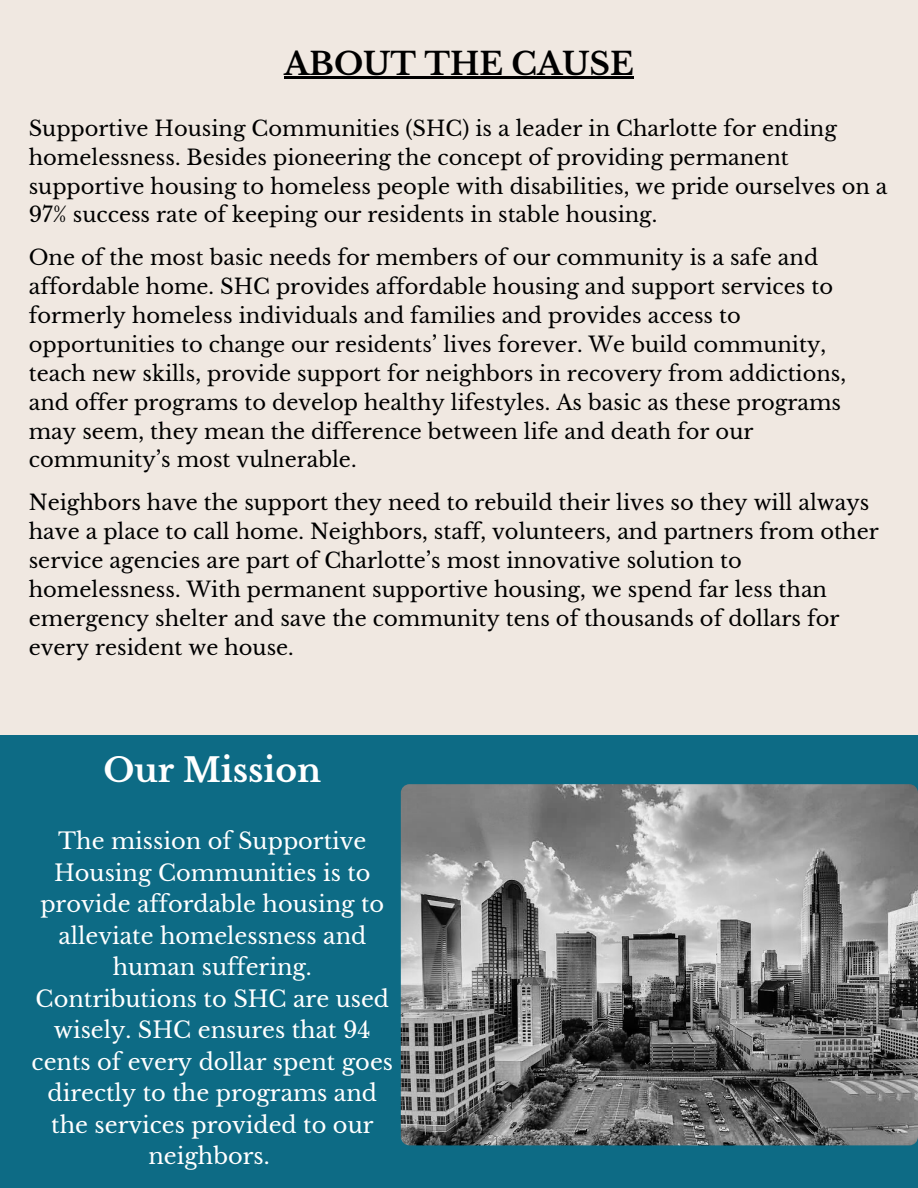
<style>
.page{position:relative;width:918px;height:1188px;background:#fff}
.page>*{position:absolute;margin:0;border:0;box-sizing:border-box;transform-origin:0 0}
.t1{font:700 33px "Libre Baskerville";color:#fff}
.t2{font:700 31.05px "Libre Baskerville";color:#000}
.t3{font:22.5px/31.5px "Libre Baskerville";color:#fff;text-align:center}
.t4{font:21px/28.8px "Libre Baskerville";color:#000}
</style>
<div class="page">
<div style="left:0;top:0;width:918px;height:784px;background:#f0e8e1"></div>
<div style="left:0;top:735px;width:918px;height:453px;background:#0d6b85"></div>
<hr style="left:284px;top:76px;width:350px;height:3px;background:#000">
<img style="left:401px;top:784px;width:517px;height:361px;border-radius:9px">
<h1 class="t2" style="left:284px;top:44px;width:351px">ABOUT THE CAUSE</h1>
<p class="t4" style="left:29px;top:114px;width:860px">Supportive Housing Communities (SHC) is a leader in Charlotte for ending homelessness. Besides pioneering the concept of providing permanent supportive housing to homeless people with disabilities, we pride ourselves on a 97% success rate of keeping our residents in stable housing.</p>
<p class="t4" style="left:29px;top:244px;width:819px">One of the most basic needs for members of our community is a safe and affordable home. SHC provides affordable housing and support services to formerly homeless individuals and families and provides access to opportunities to change our residents’ lives forever. We build community, teach new skills, provide support for neighbors in recovery from addictions, and offer programs to develop healthy lifestyles. As basic as these programs may seem, they mean the difference between life and death for our community’s most vulnerable.</p>
<p class="t4" style="left:29px;top:489px;width:851px">Neighbors have the support they need to rebuild their lives so they will always have a place to call home. Neighbors, staff, volunteers, and partners from other service agencies are part of Charlotte’s most innovative solution to homelessness. With permanent supportive housing, we spend far less than emergency shelter and save the community tens of thousands of dollars for every resident we house.</p>
<p class="t1" style="left:103px;top:750px;width:219px">Our Mission</p>
<p class="t3" style="left:32px;top:826px;width:363px">The mission of Supportive<br>Housing Communities is to provide affordable housing to alleviate homelessness and human suffering.<br>Contributions to SHC are used wisely. SHC ensures that 94 cents of every dollar spent goes directly to the programs and the services provided to our neighbors.</p>
</div>
